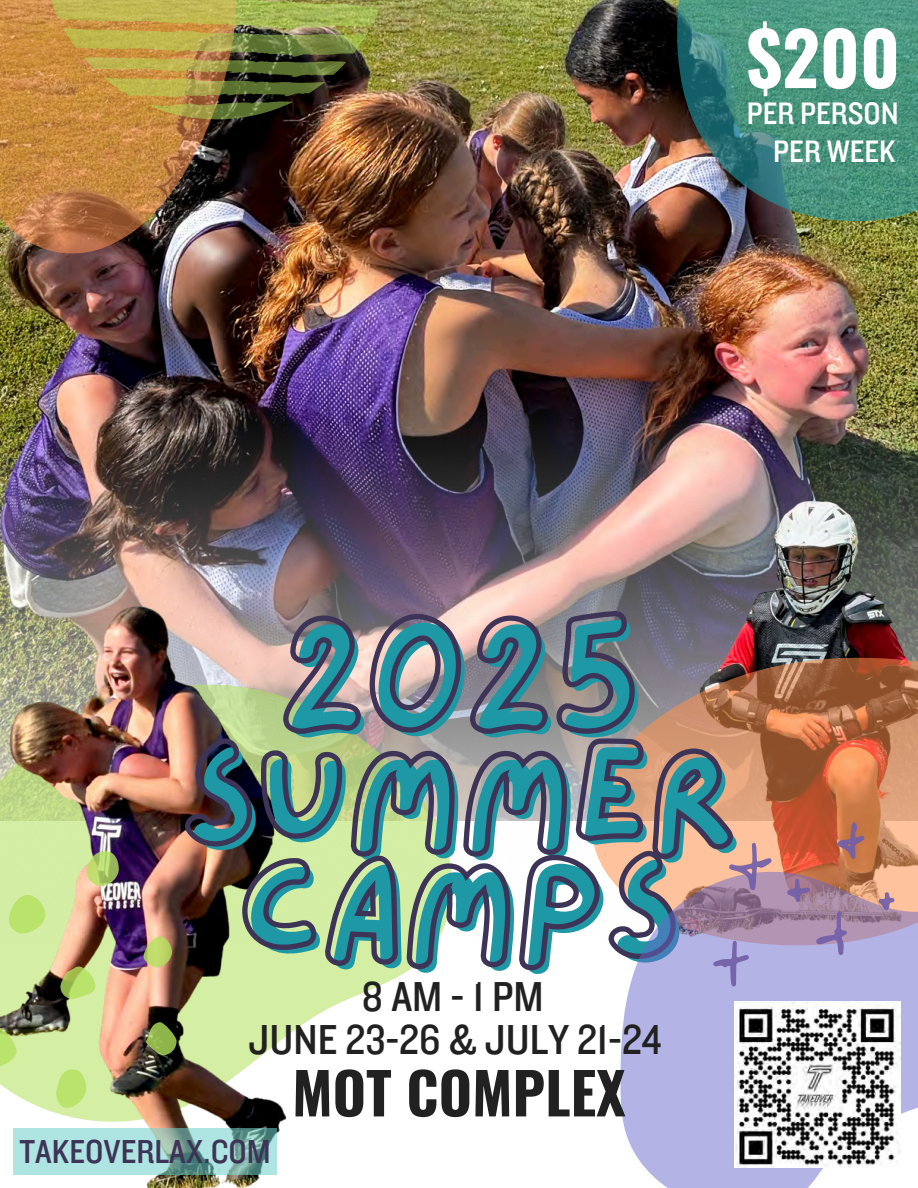
<style>
.page{position:relative;width:918px;height:1188px;background:#fff}
.page>*{position:absolute;margin:0;border:0;box-sizing:border-box;transform-origin:0 0}
.t1{font:141.15px/112.5px "Lazydog";color:#1f98a5;text-align:center}
.t2{font:700 73.05px "Oswald";color:#fff}
.t3{font:700 57.3px "Oswald";color:#212121}
.t4{font:43.5px "Knockout 30";color:#212121}
.t5{font:34.5px "Knockout 30";color:#3d3457}
.t6{font:32.25px "Knockout 30";color:#fff}
</style>
<div class="page">
<img style="left:0;top:0;width:918px;height:313px">
<img style="left:0;top:313px;width:918px;height:295px">
<svg style="left:309px;top:974px;width:94px;height:46px"></svg>
<img style="left:0;top:584px;width:309px;height:604px">
<img style="left:0;top:0;width:238px;height:254px">
<img style="left:595px;top:483px;width:323px;height:116px">
<img style="left:559px;top:599px;width:359px;height:273px">
<svg style="left:279px;top:608px;width:359px;height:126px"></svg>
<svg style="left:183px;top:734px;width:553px;height:129px"></svg>
<svg style="left:239px;top:846px;width:441px;height:128px"></svg>
<img style="left:50px;top:0;width:330px;height:119px">
<svg style="left:620px;top:872px;width:298px;height:316px;fill:#b3b4e5"></svg>
<img style="left:734px;top:1001px;width:167px;height:167px">
<svg style="left:729px;top:843px;width:43px;height:47px"></svg>
<svg style="left:713px;top:941px;width:36px;height:45px"></svg>
<svg style="left:816px;top:911px;width:31px;height:44px"></svg>
<svg style="left:837px;top:822px;width:27px;height:37px"></svg>
<svg style="left:787px;top:879px;width:23px;height:23px"></svg>
<svg style="left:878px;top:892px;width:16px;height:19px"></svg>
<svg style="left:676px;top:0;width:242px;height:221px"></svg>
<svg style="left:0;top:1027px;width:17px;height:40px"></svg>
<svg style="left:56px;top:1068px;width:31px;height:40px"></svg>
<svg style="left:8px;top:895px;width:38px;height:39px"></svg>
<svg style="left:145px;top:1022px;width:32px;height:35px"></svg>
<svg style="left:143px;top:936px;width:29px;height:32px"></svg>
<svg style="left:57px;top:964px;width:39px;height:35px"></svg>
<svg style="left:87px;top:851px;width:32px;height:35px"></svg>
<div style="left:13px;top:1128px;width:264px;height:47px;background:#72d1cb;opacity:.57"></div>
<p class="t2" style="left:747px;top:1px;width:155px">$200</p>
<p class="t6" style="left:747px;top:93px;width:154px">PER PERSON</p>
<p class="t6" style="left:773px;top:131px;width:124px">PER WEEK</p>
<h1 class="t1" style="left:187px;top:636px;width:558px">2025<br>SUMMER<br>CAMPS</h1>
<p class="t4" style="left:362px;top:969px;width:183px">8 AM - 1 PM</p>
<h2 class="t4" style="left:248px;top:1012px;width:415px">JUNE 23-26 &amp; JULY 21-24</h2>
<p class="t5" style="left:20px;top:1130px;width:253px">TAKEOVERLAX.COM</p>
<p class="t3" style="left:292px;top:1048px;width:335px">MOT COMPLEX</p>
</div>
